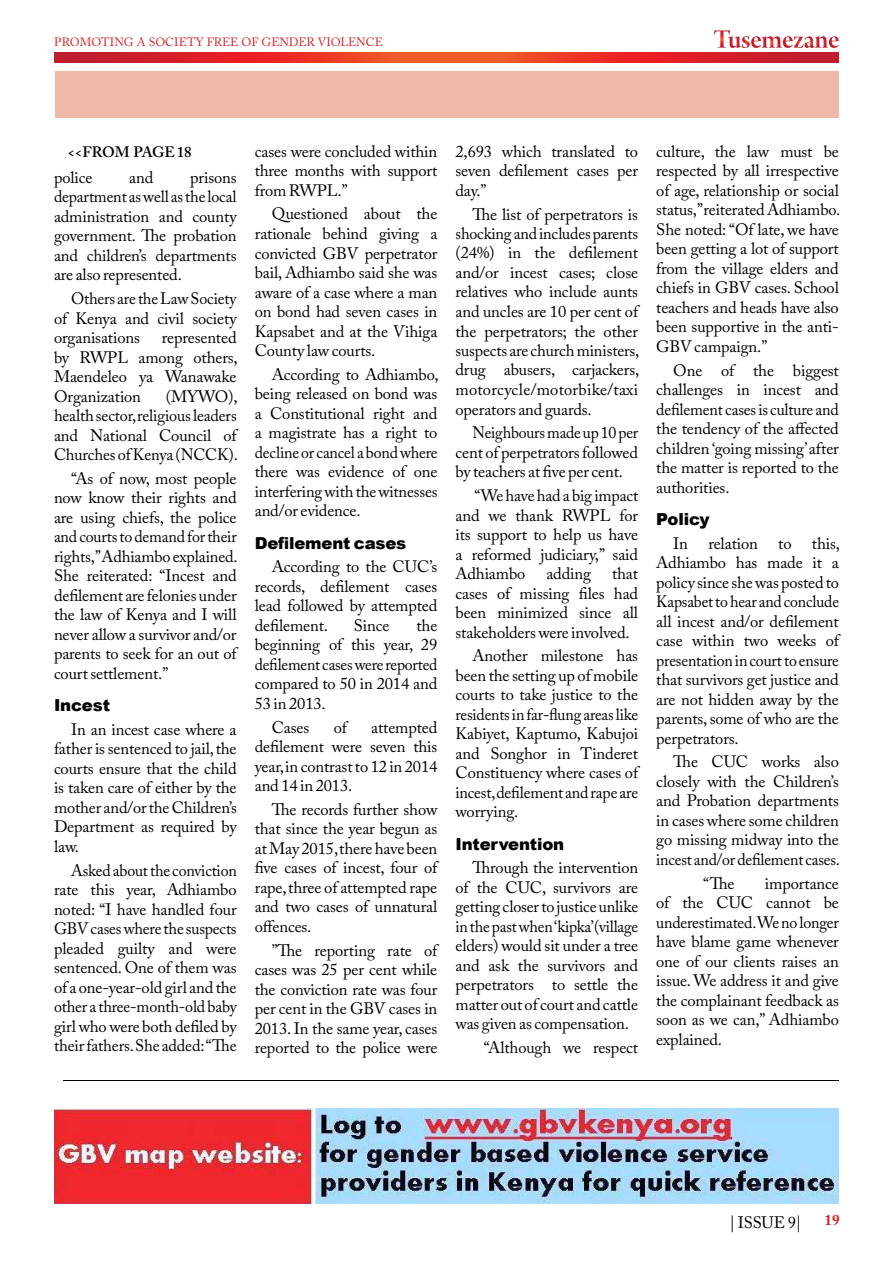
<style>
.page{position:relative;width:893px;height:1263px;background:#fff}
.page>*{position:absolute;margin:0;border:0;box-sizing:border-box;transform-origin:0 0}
.t1{font:16.5px/19.5px "Adobe Caslon Pro";letter-spacing:-.01em;color:#000;text-align:justify}
.t2{font:16.5px/19.5px "Adobe Caslon Pro";letter-spacing:-.01em;color:#000;text-align:justify;scale:.96 1}
.t3{font:900 16.5px "Arial";letter-spacing:-.01em;color:#000}
.t4{font:600 15px "Adobe Caslon Pro";letter-spacing:-.005em;color:#000}
.t5{font:700 15px "Adobe Caslon Pro";color:#d2232a}
.t6{font:12px "Adobe Caslon Pro";color:#d2232a}
</style>
<div class="page">
<svg style="left:54px;top:53px;width:785px;height:9px;background:#e02f27"></svg>
<svg style="left:714px;top:30px;width:125px;height:18px"></svg>
<div style="left:56px;top:71px;width:783px;height:47px;background:#eebaa7"></div>
<hr style="left:63px;top:1080px;width:776px;height:1px;background:#000">
<img style="left:54px;top:1108px;width:785px;height:95px">
<p class="t6" style="left:54px;top:35px;width:330px">PROMOTING A SOCIETY FREE OF GENDER VIOLENCE</p>
<p class="t4" style="left:68px;top:143px;width:126px">&lt;&lt;FROM PAGE 18</p>
<p class="t1" style="left:54px;top:167px;width:40px">police</p>
<p class="t1" style="left:129px;top:167px;width:26px">and</p>
<p class="t1" style="left:54px;top:167px;width:184px;text-indent:136px">prisons department as well as the local administration and county government. The probation and children’s departments are also represented.</p>
<p class="t1" style="left:54px;top:289px;width:184px;text-indent:17px">Others are the Law Society of Kenya and civil society organisations</p>
<p class="t1" style="left:54px;top:328px;width:185px;text-indent:108px">represented by RWPL among others, Maendeleo ya Wanawake Organization</p>
<p class="t1" style="left:54px;top:386px;width:185px;text-indent:112px">(MYWO), health sector, religious leaders and National Council of Churches of Kenya (NCCK).</p>
<p class="t1" style="left:54px;top:468px;width:185px;text-indent:17px">“As of now, most people now know their rights and are using chiefs, the police and courts to demand for their rights,” Adhiambo explained.<br>She reiterated: “Incest and defilement are felonies under the law of Kenya and I will never allow a survivor and/or parents to seek for an out of court settlement.”</p>
<p class="t3" style="left:54px;top:693px;width:58px">Incest</p>
<p class="t1" style="left:54px;top:719px;width:184px;text-indent:17px">In an incest case where a father is sentenced to jail, the courts ensure that the child is taken care of either by the mother and/or the Children’s Department as required by law.</p>
<p class="t1" style="left:54px;top:860px;width:184px;text-indent:17px">Asked about the conviction rate this year, Adhiambo noted: “I have handled four GBV cases where the suspects pleaded guilty and were sentenced. One of them was of a one-year-old girl and the other a three-month-old baby girl who were both defiled by their fathers. She added: “The</p>
<p class="t1" style="left:255px;top:141px;width:184px">cases were concluded within three months with support from RWPL.”</p>
<p class="t1" style="left:255px;top:204px;width:184px;text-indent:17px">Questioned about the rationale behind giving a convicted GBV perpetrator bail, Adhiambo said she was aware of a case where a man on bond had seven cases in Kapsabet and at the Vihiga County law courts.</p>
<p class="t1" style="left:255px;top:364px;width:185px;text-indent:17px">According to Adhiambo, being released on bond was a Constitutional right and a magistrate has a right to decline or cancel a bond where there was evidence of one interfering with the witnesses and/or evidence.</p>
<p class="t3" style="left:255px;top:531px;width:153px">Defilement cases</p>
<p class="t1" style="left:255px;top:557px;width:184px;text-indent:17px">According to the CUC’s records, defilement cases lead followed by attempted defilement.</p>
<p class="t1" style="left:255px;top:615px;width:184px;text-indent:162px">the beginning of this year, 29 defilement cases were reported compared to 50 in 2014 and 53 in 2013.</p>
<p class="t1" style="left:272px;top:717px;width:39px">Cases</p>
<p class="t1" style="left:334px;top:717px;width:15px">of</p>
<p class="t1" style="left:354px;top:615px;width:37px">Since</p>
<p class="t1" style="left:255px;top:717px;width:184px;text-indent:116px">attempted defilement were seven this year, in contrast to 12 in 2014 and 14 in 2013.</p>
<p class="t1" style="left:255px;top:799px;width:184px;text-indent:17px">The records further show that since the year begun as at May 2015, there have been five cases of incest, four of rape, three of attempted rape and two cases of unnatural offences.</p>
<p class="t1" style="left:255px;top:940px;width:184px;text-indent:17px">”The reporting rate of cases was 25 per cent while the conviction rate was four per cent in the GBV cases in 2013. In the same year, cases reported to the police were</p>
<p class="t1" style="left:455px;top:141px;width:184px">2,693 which translated to seven defilement cases per day.”</p>
<p class="t1" style="left:455px;top:204px;width:185px;text-indent:17px">The list of perpetrators is shocking and includes parents (24%) in the defilement and/or incest cases; close relatives who include aunts and uncles are 10 per cent of the perpetrators; the other suspects are church ministers, drug abusers, carjackers, motorcycle/motorbike/taxi operators and guards.</p>
<p class="t2" style="left:455px;top:423px;width:192px;text-indent:17px">Neighbours made up 10 per cent of perpetrators followed by teachers at five per cent.</p>
<p class="t1" style="left:455px;top:486px;width:184px;text-indent:19px">“We have had a big impact and we thank RWPL for its support to help us have a reformed judiciary,” said Adhiambo</p>
<p class="t1" style="left:455px;top:564px;width:184px;text-indent:157px">that cases of missing files had been minimized since all stakeholders were involved.</p>
<p class="t1" style="left:455px;top:646px;width:184px;text-indent:17px">Another milestone has been the setting up of mobile courts to take justice to the residents in far-flung areas like Kabiyet, Kaptumo, Kabujoi and Songhor in Tinderet Constituency where cases of incest, defilement and rape are worrying.</p>
<p class="t3" style="left:455px;top:832px;width:110px">Intervention</p>
<p class="t1" style="left:455px;top:858px;width:184px;text-indent:17px">Through the intervention of the CUC, survivors are getting closer to justice unlike in the past when ‘kipka’(village elders) would sit under a tree and ask the survivors and perpetrators to settle the matter out of court and cattle was given as compensation.</p>
<p class="t1" style="left:484px;top:1038px;width:156px">“Although we respect</p>
<p class="t1" style="left:546px;top:564px;width:46px">adding</p>
<p class="t1" style="left:656px;top:141px;width:185px">culture, the law must be respected by all irrespective of age, relationship or social status,” reiterated Adhiambo.<br>She noted: “Of late, we have been getting a lot of support from the village elders and chiefs in GBV cases. School teachers and heads have also been supportive in the anti-GBV campaign.”</p>
<p class="t1" style="left:656px;top:360px;width:184px;text-indent:17px">One of the biggest challenges in incest and defilement cases is culture and the tendency of the affected children ‘going missing’ after the matter is reported to the authorities.</p>
<p class="t3" style="left:656px;top:507px;width:55px">Policy</p>
<p class="t1" style="left:656px;top:533px;width:185px;text-indent:17px">In relation to this, Adhiambo has made it a policy since she was posted to Kapsabet to hear and conclude all incest and/or defilement case within two weeks of presentation in court to ensure that survivors get justice and are not hidden away by the parents, some of who are the perpetrators.</p>
<p class="t1" style="left:656px;top:752px;width:185px;text-indent:17px">The CUC works also closely with the Children’s and Probation departments in cases where some children go missing midway into the incest and/or defilement cases.</p>
<p class="t1" style="left:703px;top:873px;width:33px">“The</p>
<p class="t1" style="left:656px;top:873px;width:184px;text-indent:109px">importance of the CUC cannot be underestimated. We no longer have blame game whenever one of our clients raises an issue. We address it and give the complainant feedback as soon as we can,” Adhiambo explained.</p>
<p class="t1" style="left:730px;top:1213px;width:73px">| ISSUE 9|</p>
<p class="t5" style="left:825px;top:1211px;width:16px">19</p>
</div>
